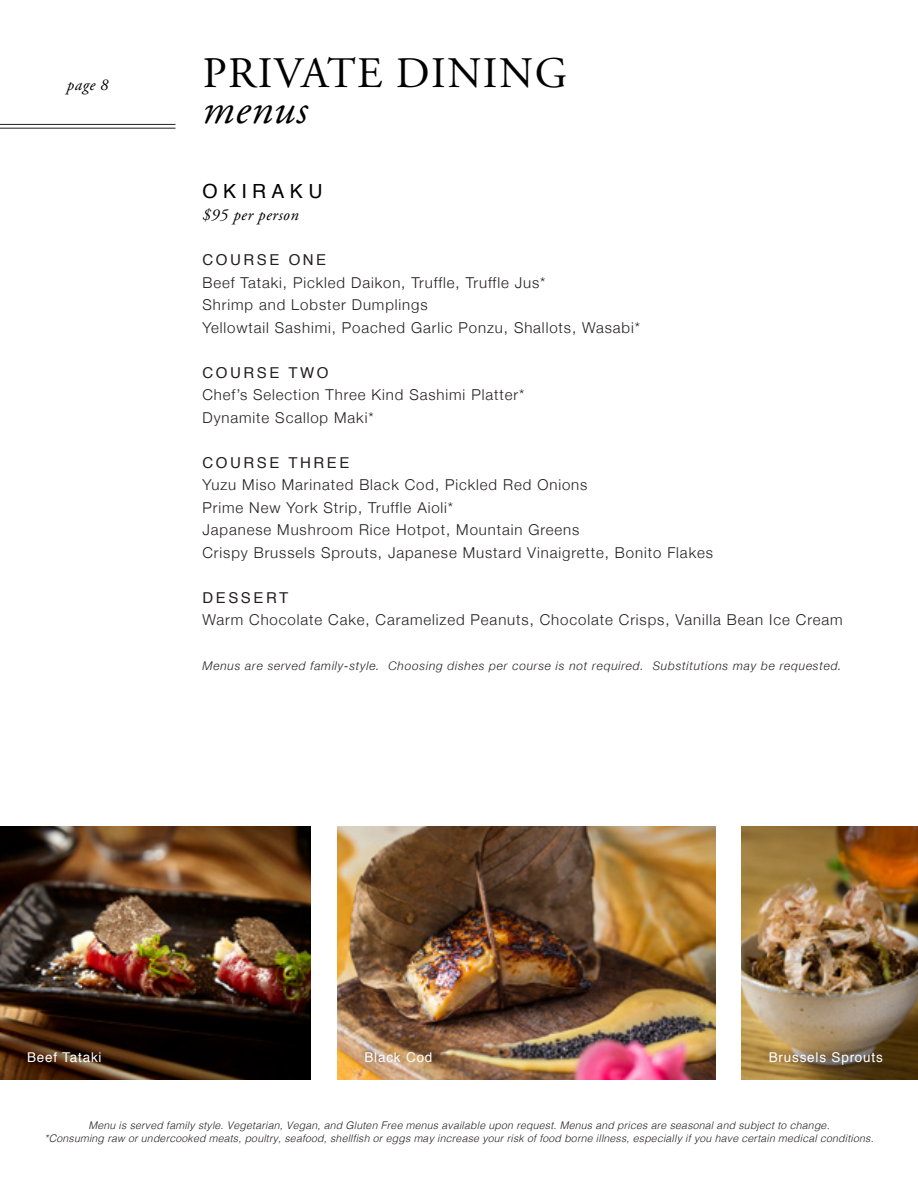
<style>
.page{position:relative;width:918px;height:1188px;background:#fff}
.page>*{position:absolute;margin:0;border:0;box-sizing:border-box;transform-origin:0 0}
.t1{font:43.5px "Adobe Garamond Pro";letter-spacing:.035em;color:#000}
.t2{font:italic 43.5px "Adobe Garamond Pro";letter-spacing:.02em;color:#000}
.t3{font:19.5px "Helvetica";letter-spacing:.275em;color:#000}
.t4{font:italic 16.5px "Adobe Garamond Pro";letter-spacing:.03em;color:#000}
.t5{font:15px/22.5px "Helvetica Neue LT Std Lt";letter-spacing:.06em;color:#231f20}
.t6{font:15px "Helvetica";letter-spacing:.17em;color:#231f20}
.t7{font:13.5px "Helvetica";letter-spacing:.06em;color:#fff}
.t8{font:italic 12px "Helvetica Neue";letter-spacing:.06em;color:#231f20}
.t9{font:italic 300 10.5px/13.5px "Helvetica";letter-spacing:.02em;color:#231f20;text-align:center}
</style>
<div class="page">
<img style="left:742px;top:827px;width:176px;height:253px">
<img style="left:0;top:827px;width:310px;height:253px">
<hr style="left:0;top:128px;width:176px;height:1px;background:#231f20">
<hr style="left:0;top:124px;width:176px;height:1px;background:#231f20">
<div style="left:20px;top:1045px;width:88px;height:25px;background:#231f20;opacity:.25"></div>
<div style="left:762px;top:1045px;width:127px;height:27px;background:#231f20;opacity:.25"></div>
<img style="left:338px;top:827px;width:377px;height:253px">
<div style="left:358px;top:1045px;width:81px;height:25px;background:#231f20;opacity:.25"></div>
<p class="t4" style="left:67px;top:75px;width:43px">page 8</p>
<h1 class="t1" style="left:203px;top:48px;width:366px">PRIVATE DINING</h1>
<h1 class="t2" style="left:202px;top:84px;width:107px">menus</h1>
<h2 class="t3" style="left:202px;top:176px;width:121px">OKIRAKU</h2>
<p class="t4" style="left:202px;top:205px;width:98px">$95 per person</p>
<p class="t6" style="left:202px;top:248px;width:125px">COURSE ONE</p>
<p class="t5" style="left:202px;top:271px;width:439px">Beef Tataki, Pickled Daikon, Truffle, Truffle Jus*<br>Shrimp and Lobster Dumplings<br>Yellowtail Sashimi, Poached Garlic Ponzu, Shallots, Wasabi*</p>
<p class="t6" style="left:202px;top:361px;width:128px">COURSE TWO</p>
<p class="t5" style="left:202px;top:383px;width:323px">Chef’s Selection Three Kind Sashimi Platter*<br>Dynamite Scallop Maki*</p>
<p class="t6" style="left:202px;top:451px;width:148px">COURSE THREE</p>
<p class="t5" style="left:202px;top:473px;width:512px">Yuzu Miso Marinated Black Cod, Pickled Red Onions<br>Prime New York Strip, Truffle Aioli*<br>Japanese Mushroom Rice Hotpot, Mountain Greens<br>Crispy Brussels Sprouts, Japanese Mustard Vinaigrette, Bonito Flakes</p>
<p class="t6" style="left:202px;top:586px;width:87px">DESSERT</p>
<p class="t5" style="left:202px;top:608px;width:642px">Warm Chocolate Cake, Caramelized Peanuts, Chocolate Crisps, Vanilla Bean Ice Cream</p>
<p class="t8" style="left:202px;top:659px;width:641px">Menus are served family-style. Choosing dishes per course is not required. Substitutions may be requested.</p>
<p class="t7" style="left:27px;top:1047px;width:76px">Beef Tataki</p>
<p class="t7" style="left:364px;top:1047px;width:69px">Black Cod</p>
<p class="t7" style="left:769px;top:1047px;width:116px">Brussels Sprouts</p>
<p class="t9" style="left:44px;top:1117px;width:831px">Menu is served family style. Vegetarian, Vegan, and Gluten Free menus available upon request. Menus and prices are seasonal and subject to change.<br>*Consuming raw or undercooked meats, poultry, seafood, shellfish or eggs may increase your risk of food borne illness, especially if you have certain medical conditions.</p>
</div>
